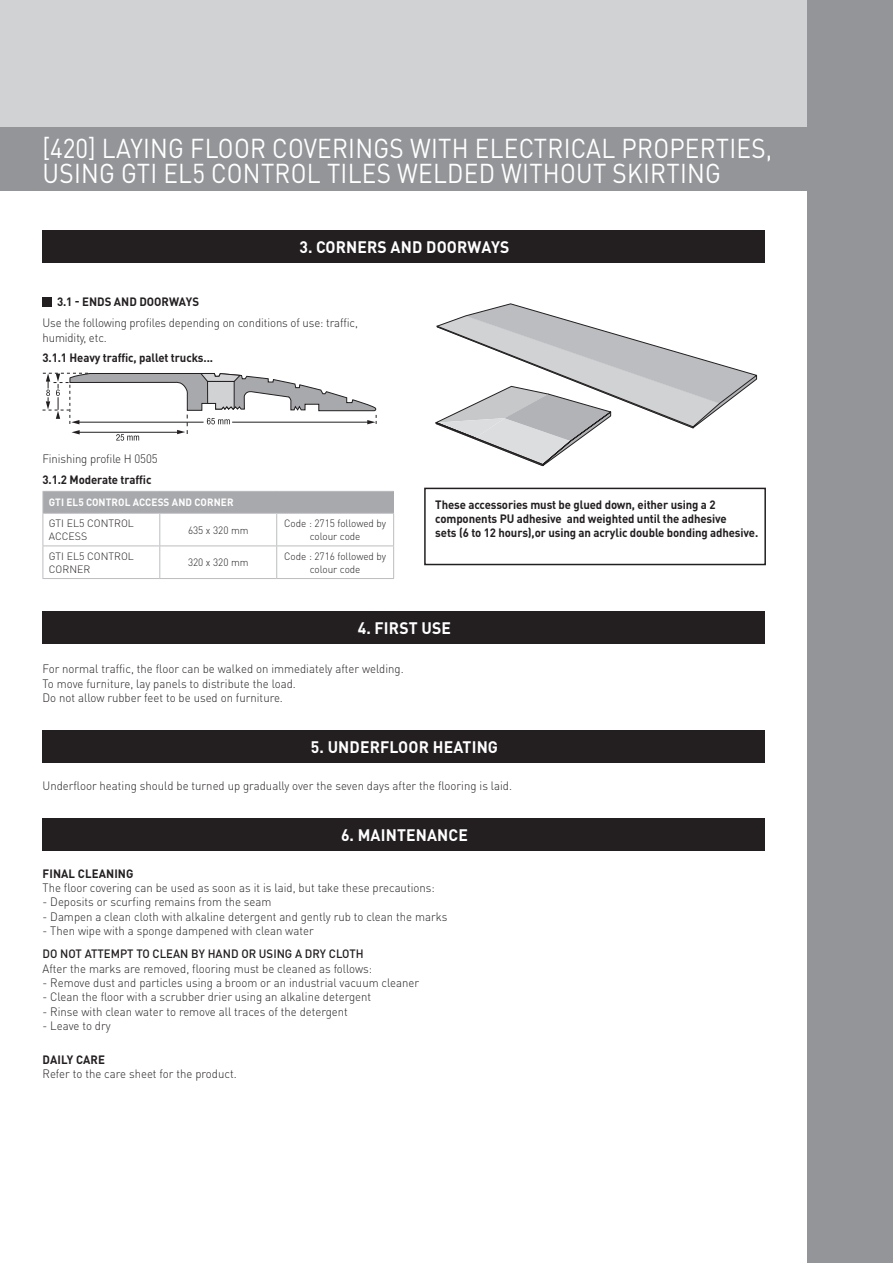
<style>
.page{position:relative;width:893px;height:1263px;background:#fff}
.page>*{position:absolute;margin:0;border:0;box-sizing:border-box;transform-origin:0 0}
.t1{font:27px/25.5px "DIN Pro";letter-spacing:.01em;color:#fff;scale:.9 1}
.t2{font:700 16.5px "DIN Pro";letter-spacing:.01em;color:#fff;scale:.95 1}
.t3{font:300 12px/14.4px "DIN Pro";color:#231f20;scale:.95 1}
.t4{font:700 12px/14.4px "DIN Pro";letter-spacing:-.01em;color:#231f20;scale:.95 1}
.t5{font:500 12px "DIN Pro";color:#231f20;scale:.95 1}
.t6{font:700 12px "DIN Pro";letter-spacing:.01em;color:#231f20;scale:.95 1}
.t7{font:300 10.5px/12.6px "DIN Pro";color:#231f20;text-align:center;scale:.95 1}
.t8{font:300 10.5px/12.6px "DIN Pro";color:#231f20}
.t9{font:700 10.5px "DIN Pro";letter-spacing:.01em;color:#fff;scale:.95 1}
</style>
<div class="page">
<div style="left:43px;top:611px;width:722px;height:32px;background:#231f20"></div>
<div style="left:43px;top:730px;width:722px;height:32px;background:#231f20"></div>
<div style="left:43px;top:818px;width:722px;height:33px;background:#231f20"></div>
<div style="left:43px;top:230px;width:722px;height:32px;background:#231f20"></div>
<div style="left:43px;top:297px;width:9px;height:9px;background:#231f20"></div>
<svg style="left:43px;top:373px;width:334px;height:68px"></svg>
<div style="left:424px;top:488px;width:342px;height:77px;border:2px solid #231f20"></div>
<svg style="left:435px;top:303px;width:322px;height:163px"></svg>
<div style="left:43px;top:491px;width:351px;height:22px;background:#a8a9ad"></div>
<hr style="left:43px;top:514px;width:1px;height:31px;background:#bcbdc0">
<hr style="left:43px;top:545px;width:117px;height:1px;background:#bcbdc0">
<hr style="left:43px;top:546px;width:1px;height:32px;background:#bcbdc0">
<hr style="left:43px;top:578px;width:117px;height:1px;background:#bcbdc0">
<hr style="left:159px;top:514px;width:1px;height:31px;background:#bcbdc0">
<hr style="left:160px;top:545px;width:117px;height:1px;background:#bcbdc0">
<hr style="left:159px;top:546px;width:1px;height:32px;background:#bcbdc0">
<hr style="left:277px;top:545px;width:117px;height:1px;background:#bcbdc0">
<hr style="left:160px;top:578px;width:117px;height:1px;background:#bcbdc0">
<hr style="left:277px;top:578px;width:117px;height:1px;background:#bcbdc0">
<hr style="left:276px;top:514px;width:1px;height:31px;background:#bcbdc0">
<hr style="left:393px;top:514px;width:1px;height:31px;background:#bcbdc0">
<hr style="left:276px;top:546px;width:1px;height:32px;background:#bcbdc0">
<hr style="left:393px;top:546px;width:1px;height:32px;background:#bcbdc0">
<hr style="left:43px;top:491px;width:117px;height:1px;background:#bcbdc0">
<hr style="left:160px;top:491px;width:117px;height:1px;background:#bcbdc0">
<hr style="left:277px;top:491px;width:117px;height:1px;background:#bcbdc0">
<hr style="left:43px;top:513px;width:117px;height:1px;background:#bcbdc0">
<hr style="left:160px;top:513px;width:117px;height:1px;background:#bcbdc0">
<hr style="left:277px;top:513px;width:117px;height:1px;background:#bcbdc0">
<div style="left:0;top:128px;width:814px;height:63px;background:#939598"></div>
<div style="left:0;top:0;width:830px;height:128px;background:#d1d2d4"></div>
<div style="left:808px;top:0;width:85px;height:1263px;background:#939598"></div>
<h1 class="t1" style="left:43px;top:134px;width:812px">[420] LAYING FLOOR COVERINGS WITH ELECTRICAL PROPERTIES,<br>USING GTI EL5 CONTROL TILES WELDED WITHOUT SKIRTING</h1>
<h2 class="t2" style="left:299px;top:235px;width:222px">3. CORNERS AND DOORWAYS</h2>
<p class="t4" style="left:57px;top:294px;width:151px">3.1 - ENDS AND DOORWAYS</p>
<p class="t3" style="left:43px;top:315px;width:334px">Use the following profiles depending on conditions of use: traffic, humidity, etc.</p>
<p class="t4" style="left:43px;top:350px;width:181px">3.1.1 Heavy traffic, pallet trucks...</p>
<p class="t3" style="left:43px;top:451px;width:123px">Finishing profile H 0505</p>
<p class="t4" style="left:43px;top:472px;width:116px">3.1.2 Moderate traffic</p>
<p class="t9" style="left:49px;top:495px;width:196px">GTI EL5 CONTROL ACCESS AND CORNER</p>
<p class="t8" style="left:49px;top:517px;width:86px">GTI EL5 CONTROL<br>ACCESS</p>
<p class="t7" style="left:188px;top:523px;width:65px">635 x 320 mm</p>
<p class="t7" style="left:284px;top:517px;width:109px">Code : 2715 followed by colour code</p>
<p class="t8" style="left:49px;top:549px;width:86px">GTI EL5 CONTROL<br>CORNER</p>
<p class="t7" style="left:188px;top:556px;width:65px">320 x 320 mm</p>
<p class="t7" style="left:284px;top:549px;width:109px">Code : 2716 followed by colour code</p>
<p class="t4" style="left:435px;top:496px;width:342px">These accessories must be glued down, either using a 2 components PU adhesive and weighted until the adhesive<br>sets (6 to 12 hours),or using an acrylic double bonding adhesive.</p>
<h2 class="t2" style="left:358px;top:616px;width:100px">4. FIRST USE</h2>
<p class="t3" style="left:43px;top:661px;width:382px">For normal traffic, the floor can be walked on immediately after welding.<br>To move furniture, lay panels to distribute the load.<br>Do not allow rubber feet to be used on furniture.</p>
<h2 class="t2" style="left:311px;top:735px;width:198px">5. UNDERFLOOR HEATING</h2>
<p class="t3" style="left:43px;top:778px;width:496px">Underfloor heating should be turned up gradually over the seven days after the flooring is laid.</p>
<h2 class="t2" style="left:341px;top:824px;width:135px">6. MAINTENANCE</h2>
<p class="t6" style="left:43px;top:865px;width:97px">FINAL CLEANING</p>
<p class="t3" style="left:43px;top:880px;width:414px">The floor covering can be used as soon as it is laid, but take these precautions:</p>
<p class="t3" style="left:43px;top:894px;width:243px">- Deposits or scurfing remains from the seam</p>
<p class="t3" style="left:43px;top:909px;width:428px">- Dampen a clean cloth with alkaline detergent and gently rub to clean the marks</p>
<p class="t3" style="left:43px;top:923px;width:287px">- Then wipe with a sponge dampened with clean water</p>
<p class="t5" style="left:43px;top:946px;width:340px">DO NOT ATTEMPT TO CLEAN BY HAND OR USING A DRY CLOTH</p>
<p class="t3" style="left:43px;top:960px;width:349px">After the marks are removed, flooring must be cleaned as follows:</p>
<p class="t3" style="left:43px;top:975px;width:398px">- Remove dust and particles using a broom or an industrial vacuum cleaner</p>
<p class="t3" style="left:43px;top:989px;width:347px">- Clean the floor with a scrubber drier using an alkaline detergent</p>
<p class="t3" style="left:43px;top:1004px;width:323px">- Rinse with clean water to remove all traces of the detergent</p>
<p class="t3" style="left:43px;top:1018px;width:73px">- Leave to dry</p>
<p class="t6" style="left:43px;top:1051px;width:67px">DAILY CARE</p>
<p class="t3" style="left:43px;top:1066px;width:206px">Refer to the care sheet for the product.</p>
</div>
